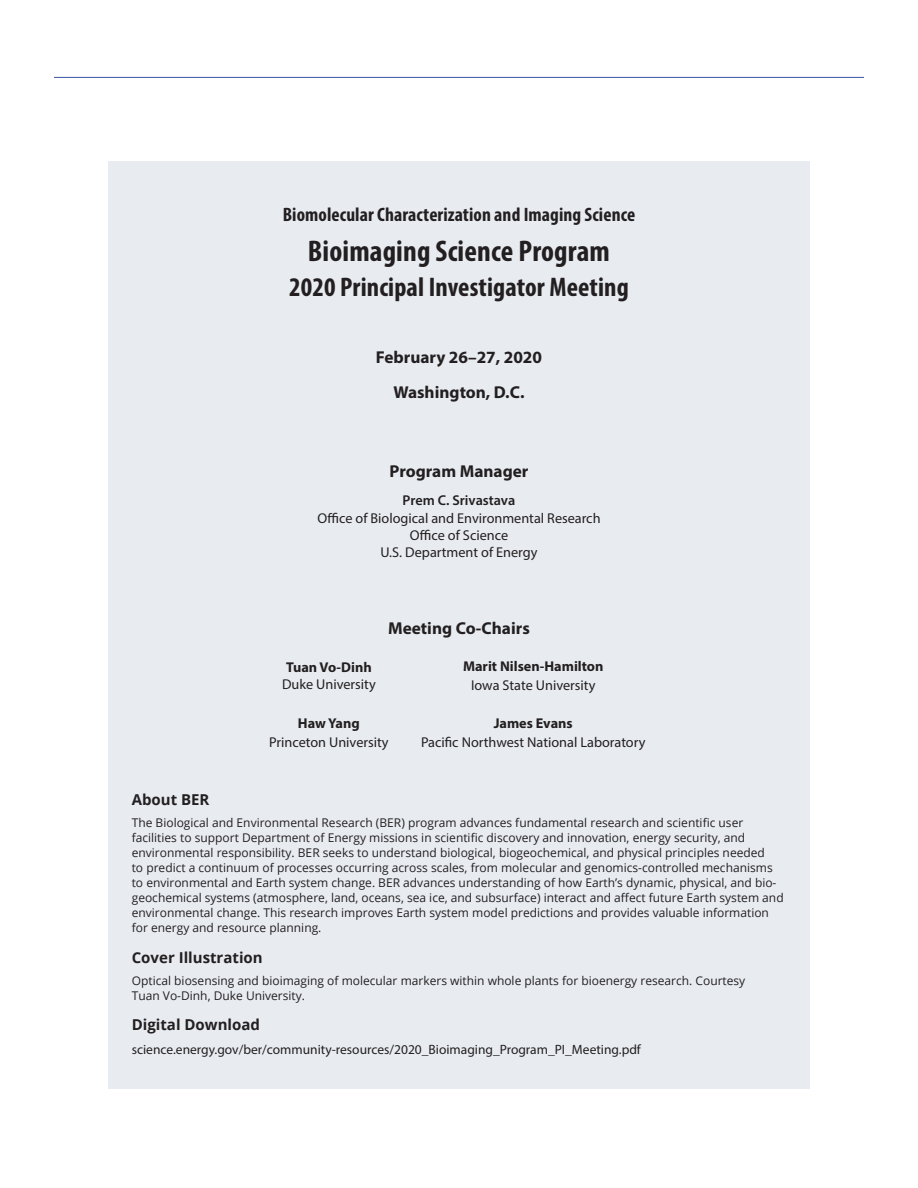
<style>
.page{position:relative;width:918px;height:1188px;background:#fff}
.page>*{position:absolute;margin:0;border:0;box-sizing:border-box;transform-origin:0 0}
.t1{font:700 condensed 30px "Myriad Pro";letter-spacing:.005em;color:#231f20}
.t2{font:700 condensed 27px "Myriad Pro";letter-spacing:.005em;color:#231f20}
.t3{font:700 condensed 19.5px "Myriad Pro";letter-spacing:.005em;color:#231f20}
.t4{font:700 17.25px/34.5px "Myriad Pro";color:#231f20;text-align:center}
.t5{font:700 15px "Open Sans";color:#231f20}
.t6{font:14.25px/17.2px "Myriad Pro";color:#231f20;text-align:center}
.t7{font:700 14.25px "Myriad Pro";color:#231f20}
.t8{font:600 14.25px "Myriad Pro";color:#231f20}
.t9{font:13.5px "Myriad Pro";color:#231f20}
.t10{font:12px/15px "Open Sans";color:#231f20}
</style>
<div class="page">
<hr style="left:54px;top:77px;width:810px;height:1px;background:#3b54a4">
<div style="left:108px;top:161px;width:702px;height:928px;background:#e8ecf1"></div>
<h3 class="t3" style="left:283px;top:202px;width:354px">Biomolecular Characterization and Imaging Science</h3>
<h1 class="t1" style="left:308px;top:232px;width:304px">Bioimaging Science Program</h1>
<h2 class="t2" style="left:289px;top:270px;width:341px">2020 Principal Investigator Meeting</h2>
<h3 class="t4" style="left:376px;top:339px;width:168px">February 26–27, 2020<br>Washington, D.C.</h3>
<h3 class="t4" style="left:390px;top:453px;width:140px">Program Manager</h3>
<p class="t8" style="left:403px;top:491px;width:114px">Prem C. Srivastava</p>
<p class="t6" style="left:317px;top:509px;width:285px">Office of Biological and Environmental Research<br>Office of Science<br>U.S. Department of Energy</p>
<p class="t7" style="left:286px;top:658px;width:87px">Tuan Vo-Dinh</p>
<p class="t6" style="left:282px;top:675px;width:95px">Duke University</p>
<h3 class="t4" style="left:388px;top:611px;width:143px">Meeting Co-Chairs</h3>
<p class="t7" style="left:463px;top:657px;width:142px">Marit Nilsen-Hamilton</p>
<p class="t6" style="left:471px;top:677px;width:126px">Iowa State University</p>
<p class="t7" style="left:298px;top:713px;width:63px">Haw Yang</p>
<p class="t6" style="left:269px;top:733px;width:121px">Princeton University</p>
<p class="t7" style="left:494px;top:713px;width:81px">James Evans</p>
<p class="t6" style="left:421px;top:733px;width:226px">Pacific Northwest National Laboratory</p>
<p class="t5" style="left:132px;top:789px;width:79px">About BER</p>
<p class="t10" style="left:132px;top:815px;width:653px">The Biological and Environmental Research (BER) program advances fundamental research and scientific user facilities to support Department of Energy missions in scientific discovery and innovation, energy security, and environmental responsibility. BER seeks to understand biological, biogeochemical, and physical principles needed<br>to predict a continuum of processes occurring across scales, from molecular and genomics-controlled mechanisms to environmental and Earth system change. BER advances understanding of how Earth’s dynamic, physical, and bio&shy;geochemical systems (atmosphere, land, oceans, sea ice, and subsurface) interact and affect future Earth system and environmental change. This research improves Earth system model predictions and provides valuable information for energy and resource planning.</p>
<p class="t5" style="left:132px;top:947px;width:132px">Cover Illustration</p>
<p class="t10" style="left:132px;top:972px;width:615px">Optical biosensing and bioimaging of molecular markers within whole plants for bioenergy research. Courtesy<br>Tuan Vo-Dinh, Duke University.</p>
<p class="t5" style="left:132px;top:1014px;width:130px">Digital Download</p>
<p class="t9" style="left:132px;top:1041px;width:511px">science.energy.gov/ber/community-resources/2020_Bioimaging_Program_PI_Meeting.pdf</p>
</div>
